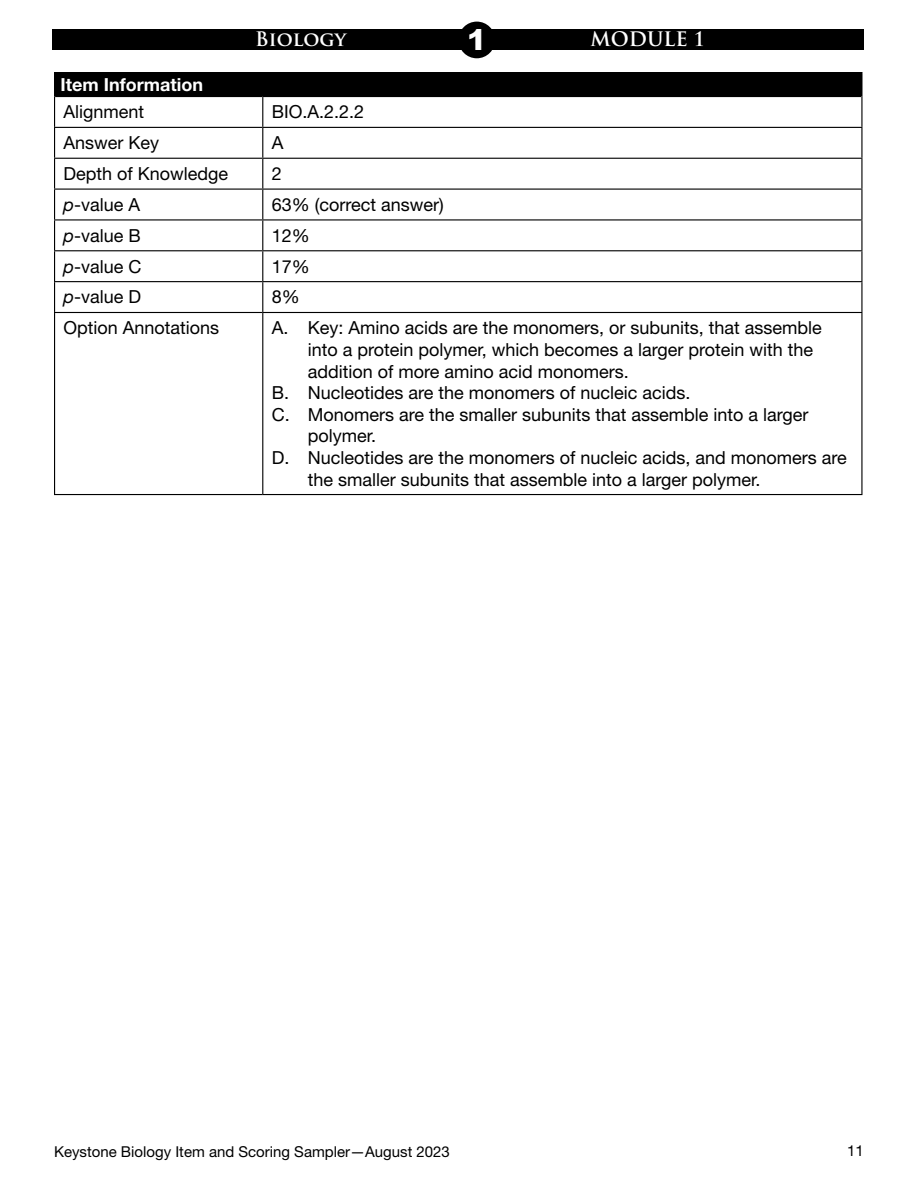
<style>
.page{position:relative;width:918px;height:1188px;background:#fff}
.page>*{position:absolute;margin:0;border:0;box-sizing:border-box;transform-origin:0 0}
.t1{font:900 28.8px "Arial";color:#fff}
.t2{font:700 19.5px "Trajan Pro";letter-spacing:-.005em;color:#fff}
.t3{font:18px/21.6px "Helvetica Neue LT Std";color:#000}
.t4{font:700 18px "Helvetica Neue LT Std";color:#fff}
.t5{font:15px "Helvetica Neue LT Std";color:#000}
.s1{font-style:italic}
</style>
<div class="page">
<div style="left:53px;top:30px;width:811px;height:20px;background:#000"></div>
<div style="left:458px;top:22px;width:37px;height:36px;background:#000;border-radius:50%"></div>
<div style="left:55px;top:73px;width:807px;height:23px;background:#000"></div>
<hr style="left:54px;top:72px;width:209px;height:1px;background:#000">
<svg style="left:54px;top:73px;width:1px;height:23px"></svg>
<hr style="left:263px;top:72px;width:599px;height:1px;background:#000">
<hr style="left:263px;top:127px;width:599px;height:1px;background:#000">
<hr style="left:263px;top:158px;width:599px;height:1px;background:#000">
<hr style="left:54px;top:189px;width:209px;height:1px;background:#000">
<hr style="left:263px;top:189px;width:599px;height:1px;background:#000">
<hr style="left:54px;top:219px;width:209px;height:1px;background:#000">
<hr style="left:263px;top:219px;width:599px;height:1px;background:#000">
<hr style="left:54px;top:250px;width:209px;height:1px;background:#000">
<hr style="left:263px;top:250px;width:599px;height:1px;background:#000">
<hr style="left:54px;top:281px;width:209px;height:1px;background:#000">
<hr style="left:263px;top:281px;width:599px;height:1px;background:#000">
<hr style="left:54px;top:312px;width:209px;height:1px;background:#000">
<hr style="left:262px;top:313px;width:1px;height:181px;background:#000">
<hr style="left:55px;top:96px;width:208px;height:1px;background:#000">
<hr style="left:263px;top:96px;width:598px;height:1px;background:#000">
<hr style="left:54px;top:127px;width:209px;height:1px;background:#000">
<hr style="left:54px;top:158px;width:209px;height:1px;background:#000">
<hr style="left:54px;top:96px;width:1px;height:31px;background:#000">
<hr style="left:54px;top:128px;width:1px;height:30px;background:#000">
<hr style="left:54px;top:159px;width:1px;height:30px;background:#000">
<svg style="left:54px;top:190px;width:1px;height:29px"></svg>
<hr style="left:54px;top:220px;width:1px;height:30px;background:#000">
<hr style="left:54px;top:251px;width:1px;height:30px;background:#000">
<hr style="left:54px;top:282px;width:1px;height:30px;background:#000">
<hr style="left:54px;top:313px;width:1px;height:181px;background:#000">
<hr style="left:861px;top:313px;width:1px;height:181px;background:#000">
<hr style="left:54px;top:494px;width:209px;height:1px;background:#000">
<hr style="left:263px;top:494px;width:599px;height:1px;background:#000">
<hr style="left:262px;top:97px;width:1px;height:30px;background:#000">
<hr style="left:861px;top:96px;width:1px;height:31px;background:#000">
<hr style="left:262px;top:128px;width:1px;height:30px;background:#000">
<hr style="left:861px;top:128px;width:1px;height:30px;background:#000">
<hr style="left:262px;top:159px;width:1px;height:30px;background:#000">
<hr style="left:861px;top:159px;width:1px;height:30px;background:#000">
<svg style="left:262px;top:190px;width:1px;height:29px"></svg>
<svg style="left:861px;top:190px;width:1px;height:29px"></svg>
<hr style="left:262px;top:220px;width:1px;height:30px;background:#000">
<hr style="left:861px;top:220px;width:1px;height:30px;background:#000">
<hr style="left:262px;top:251px;width:1px;height:30px;background:#000">
<hr style="left:861px;top:251px;width:1px;height:30px;background:#000">
<hr style="left:262px;top:282px;width:1px;height:30px;background:#000">
<hr style="left:861px;top:282px;width:1px;height:30px;background:#000">
<hr style="left:263px;top:312px;width:599px;height:1px;background:#000">
<h1 class="t1" style="left:467px;top:19px;width:21px">1</h1>
<p class="t2" style="left:255px;top:27px;width:93px">Biology</p>
<p class="t2" style="left:591px;top:27px;width:116px">MODULE 1</p>
<p class="t4" style="left:61px;top:73px;width:144px">Item Information</p>
<p class="t3" style="left:64px;top:101px;width:82px">Alignment</p>
<p class="t3" style="left:272px;top:101px;width:94px">BIO .A .2 .2 .2</p>
<p class="t3" style="left:64px;top:132px;width:97px">Answer Key</p>
<p class="t3" style="left:272px;top:132px;width:13px">A</p>
<p class="t3" style="left:64px;top:162px;width:166px">Depth of Knowledge</p>
<p class="t3" style="left:272px;top:162px;width:12px">2</p>
<p class="t3" style="left:64px;top:193px;width:78px"><span class="s1">p</span>-value A</p>
<p class="t3" style="left:272px;top:193px;width:173px">63% (correct answer)</p>
<p class="t3" style="left:64px;top:224px;width:79px"><span class="s1">p</span>-value B</p>
<p class="t3" style="left:272px;top:224px;width:40px">12%</p>
<p class="t3" style="left:64px;top:255px;width:80px"><span class="s1">p</span>-value C</p>
<p class="t3" style="left:272px;top:255px;width:40px">17%</p>
<p class="t3" style="left:64px;top:286px;width:79px"><span class="s1">p</span>-value D</p>
<p class="t3" style="left:272px;top:286px;width:30px">8%</p>
<p class="t3" style="left:64px;top:317px;width:157px">Option Annotations</p>
<p class="t3" style="left:308px;top:317px;width:516px;text-indent:-36px">A . Key: Amino acids are the monomers, or subunits, that assemble into a protein polymer, which becomes a larger protein with the addition of more amino acid monomers .</p>
<p class="t3" style="left:272px;top:382px;width:420px">B . Nucleotides are the monomers of nucleic acids .</p>
<p class="t3" style="left:308px;top:403px;width:502px;text-indent:-36px">C . Monomers are the smaller subunits that assemble into a larger polymer .</p>
<p class="t3" style="left:308px;top:446px;width:541px;text-indent:-36px">D . Nucleotides are the monomers of nucleic acids, and monomers are the smaller subunits that assemble into a larger polymer .</p>
<p class="t5" style="left:54px;top:1142px;width:397px">Keystone Biology Item and Scoring Sampler—August 2023</p>
<p class="t5" style="left:847px;top:1142px;width:18px">11</p>
</div>
